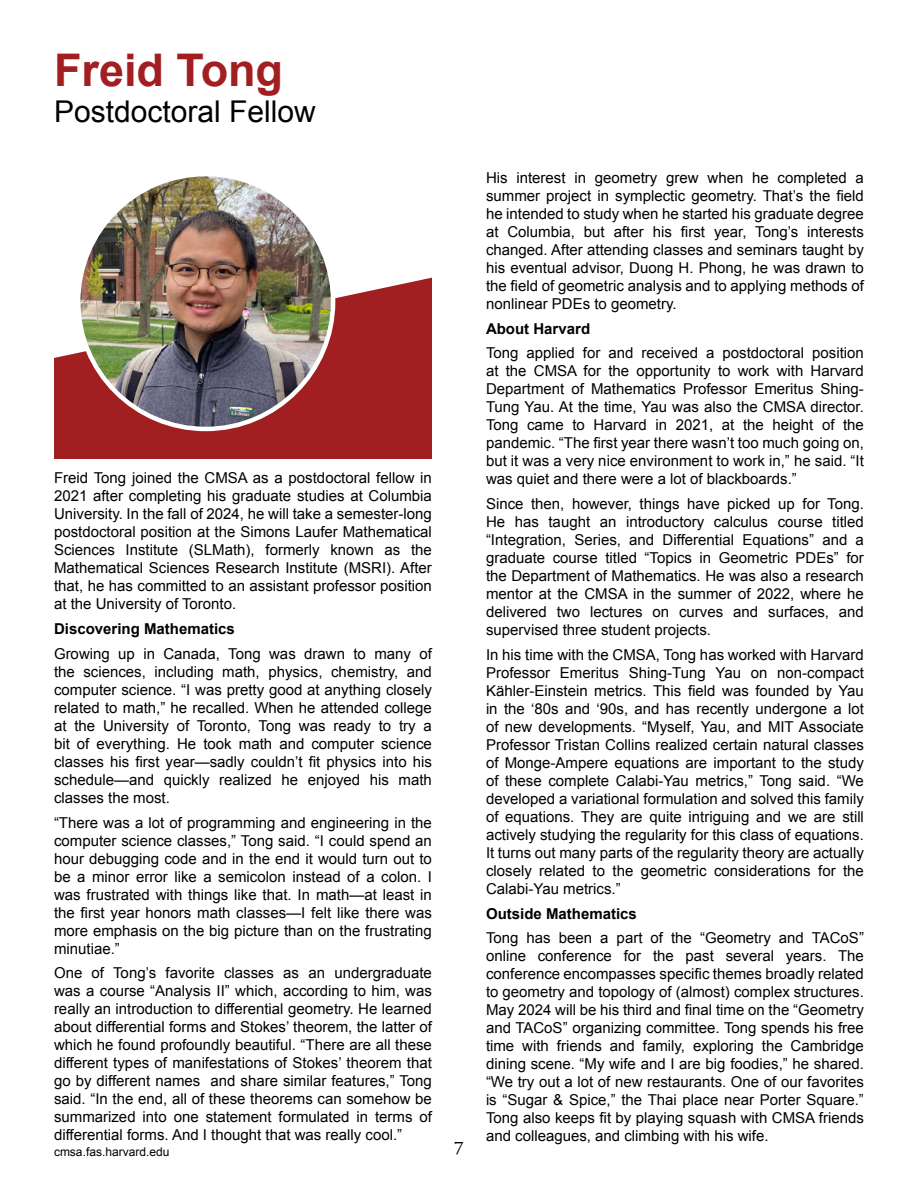
<style>
.page{position:relative;width:918px;height:1188px;background:#fff}
.page>*{position:absolute;margin:0;border:0;box-sizing:border-box;transform-origin:0 0}
.t1{font:700 45px "Arial";color:#a11e21}
.t2{font:30px "Arial";color:#000}
.t3{font:21px "Anziano Pro";color:#000}
.t4{font:15px/18px "Arial";color:#000;text-align:justify}
.t5{font:700 15px "Arial";color:#000}
.t6{font:12px "Arial";color:#000}
</style>
<div class="page">
<div style="left:54px;top:249px;width:378px;height:210px;background:#a11e21"></div>
<svg style="left:54px;top:249px;width:378px;height:109px"></svg>
<img style="left:78px;top:174px;width:255px;height:255px;border-radius:127px">
<h1 class="t1" style="left:54px;top:45px;width:231px">Freid Tong</h1>
<h2 class="t2" style="left:54px;top:95px;width:263px">Postdoctoral Fellow</h2>
<p class="t4" style="left:54px;top:469px;width:379px">Freid Tong joined the CMSA as a postdoctoral fellow in 2021 after completing his graduate studies at Columbia University. In the fall of 2024, he will take a semester-long postdoctoral position at the Simons Laufer Mathematical Sciences Institute (SLMath), formerly known as the Mathematical Sciences Research Institute (MSRI). After that, he has committed to an assistant professor position at the University of Toronto.</p>
<p class="t5" style="left:54px;top:621px;width:182px">Discovering Mathematics</p>
<p class="t4" style="left:54px;top:645px;width:380px">Growing up in Canada, Tong was drawn to many of the sciences, including math, physics, chemistry, and computer science. “I was pretty good at anything closely related to math,” he recalled. When he attended college at the University of Toronto, Tong was ready to try a bit of everything. He took math and computer science classes his first year—sadly couldn’t fit physics into his schedule—and quickly realized he enjoyed his math classes the most.</p>
<p class="t4" style="left:54px;top:813px;width:379px">“There was a lot of programming and engineering in the computer science classes,” Tong said. “I could spend an hour debugging code and in the end it would turn out to be a minor error like a semicolon instead of a colon. I was frustrated with things like that. In math—at least in the first year honors math classes—I felt like there was more emphasis on the big picture than on the frustrating minutiae.”</p>
<p class="t4" style="left:54px;top:964px;width:379px">One of Tong’s favorite classes as an undergraduate was a course “Analysis II” which, according to him, was really an introduction to differential geometry. He learned about differential forms and Stokes’ theorem, the latter of which he found profoundly beautiful. “There are all these different types of manifestations of Stokes’ theorem that go by different names and share similar features,” Tong said. “In the end, all of these theorems can somehow be summarized into one statement formulated in terms of differential forms. And I thought that was really cool.”</p>
<p class="t6" style="left:54px;top:1145px;width:117px">cmsa.fas.harvard.edu</p>
<h3 class="t3" style="left:454px;top:1131px;width:11px">7</h3>
<p class="t4" style="left:486px;top:169px;width:379px">His interest in geometry grew when he completed a summer project in symplectic geometry. That’s the field he intended to study when he started his graduate degree at Columbia, but after his first year, Tong’s interests changed. After attending classes and seminars taught by his eventual advisor, Duong H. Phong, he was drawn to the field of geometric analysis and to applying methods of nonlinear PDEs to geometry.</p>
<p class="t5" style="left:486px;top:320px;width:106px">About Harvard</p>
<p class="t4" style="left:486px;top:344px;width:380px">Tong applied for and received a postdoctoral position at the CMSA for the opportunity to work with Harvard Department of Mathematics Professor Emeritus Shing-Tung Yau. At the time, Yau was also the CMSA director.<br>Tong came to Harvard in 2021, at the height of the pandemic. “The first year there wasn’t too much going on, but it was a very nice environment to work in,” he said. “It was quiet and there were a lot of blackboards.”</p>
<p class="t4" style="left:486px;top:495px;width:379px">Since then, however, things have picked up for Tong.<br>He has taught an introductory calculus course titled “Integration, Series, and Differential Equations” and a graduate course titled “Topics in Geometric PDEs” for the Department of Mathematics. He was also a research mentor at the CMSA in the summer of 2022, where he delivered two lectures on curves and surfaces, and supervised three student projects.</p>
<p class="t4" style="left:486px;top:646px;width:379px">In his time with the CMSA, Tong has worked with Harvard Professor Emeritus Shing-Tung Yau on non-compact Kähler-Einstein metrics. This field was founded by Yau in the ‘80s and ‘90s, and has recently undergone a lot of new developments. “Myself, Yau, and MIT Associate Professor Tristan Collins realized certain natural classes of Monge-Ampere equations are important to the study of these complete Calabi-Yau metrics,” Tong said. “We developed a variational formulation and solved this family of equations. They are quite intriguing and we are still actively studying the regularity for this class of equations.<br>It turns out many parts of the regularity theory are actually closely related to the geometric considerations for the Calabi-Yau metrics.”</p>
<p class="t5" style="left:486px;top:905px;width:152px">Outside Mathematics</p>
<p class="t4" style="left:486px;top:929px;width:379px">Tong has been a part of the “Geometry and TACoS” online conference for the past several years. The conference encompasses specific themes broadly related to geometry and topology of (almost) complex structures.<br>May 2024 will be his third and final time on the “Geometry and TACoS” organizing committee. Tong spends his free time with friends and family, exploring the Cambridge dining scene. “My wife and I are big foodies,” he shared. “We try out a lot of new restaurants. One of our favorites is “Sugar &amp; Spice,” the Thai place near Porter Square.” Tong also keeps fit by playing squash with CMSA friends and colleagues, and climbing with his wife.</p>
</div>
